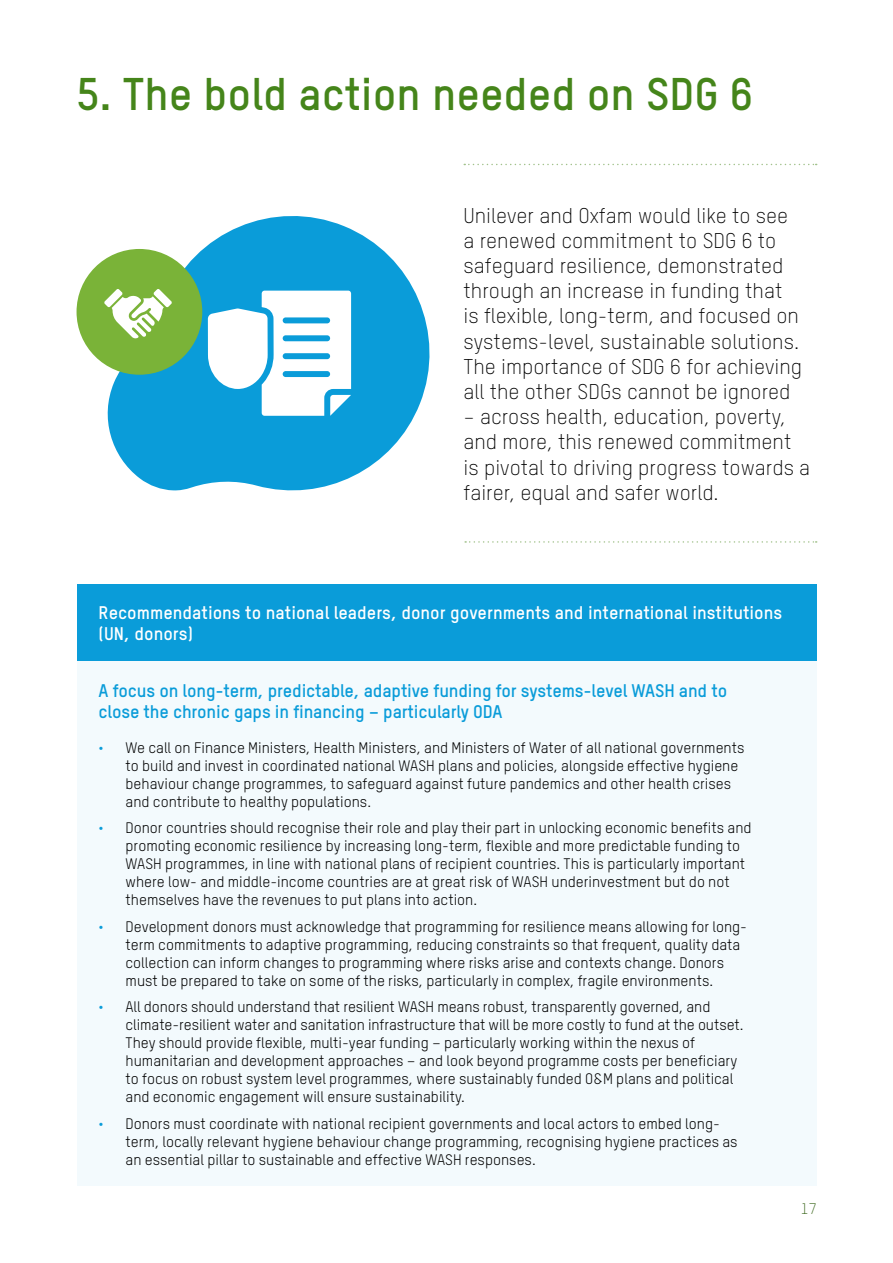
<style>
.page{position:relative;width:893px;height:1263px;background:#fff}
.page>*{position:absolute;margin:0;border:0;box-sizing:border-box;transform-origin:0 0}
.t1{font:700 45px "Oxfam TSTARPRO";color:#45851a}
.t2{font:300 21px/25.2px "Oxfam TSTARPRO";color:#000}
.t3{font:700 18px/21px "Oxfam TSTARPRO";letter-spacing:-.01em;color:#0a9cd9}
.t4{font:700 18px/21px "Oxfam TSTARPRO";color:#fff}
.t5{font:15px/18px "Oxfam TSTARPRO";color:#000}
.t6{font:300 15px "Oxfam TSTARPRO";color:#336114}
.s1{font-weight:700;font-size:13.5px;color:#0a9cd9}
</style>
<div class="page">
<svg style="left:465px;top:541px;width:352px;height:2px"></svg>
<svg style="left:464px;top:164px;width:353px;height:1px"></svg>
<div style="left:77px;top:584px;width:739px;height:78px;background:#0a9cd9"></div>
<div style="left:77px;top:662px;width:739px;height:524px;background:#f3fafd"></div>
<svg style="left:99px;top:216px;width:331px;height:275px;fill:#0a9cd9"></svg>
<div style="left:77px;top:249px;width:125px;height:126px;background:#7ab338;border-radius:50%"></div>
<svg style="left:104px;top:289px;width:68px;height:50px"></svg>
<svg style="left:208px;top:291px;width:143px;height:125px"></svg>
<h1 class="t1" style="left:77px;top:67px;width:678px">5. The bold action needed on SDG 6</h1>
<p class="t2" style="left:463px;top:202px;width:340px">Unilever and Oxfam would like to see a renewed commitment to SDG 6 to safeguard resilience, demonstrated through an increase in funding that is flexible, long-term, and focused on systems-level, sustainable solutions.<br>The importance of SDG 6 for achieving all the other SDGs cannot be ignored</p>
<h2 class="t2" style="left:463px;top:404px;width:348px">– across health, education, poverty, and more, this renewed commitment is pivotal to driving progress towards a fairer, equal and safer world.</h2>
<p class="t4" style="left:99px;top:602px;width:685px">Recommendations to national leaders, donor governments and international institutions (UN, donors)</p>
<p class="t3" style="left:99px;top:680px;width:630px">A focus on long-term, predictable, adaptive funding for systems-level WASH and to close the chronic gaps in financing – particularly ODA</p>
<p class="t5" style="left:126px;top:738px;width:620px;text-indent:-27px"><span class="s1">•</span> We call on Finance Ministers, Health Ministers, and Ministers of Water of all national governments to build and invest in coordinated national WASH plans and policies, alongside effective hygiene behaviour change programmes, to safeguard against future pandemics and other health crises and contribute to healthy populations.</p>
<p class="t5" style="left:126px;top:819px;width:627px;text-indent:-27px"><span class="s1">•</span> Donor countries should recognise their role and play their part in unlocking economic benefits and promoting economic resilience by increasing long-term, flexible and more predictable funding to WASH programmes, in line with national plans of recipient countries. This is particularly important where low- and middle-income countries are at great risk of WASH underinvestment but do not themselves have the revenues to put plans into action.</p>
<p class="t5" style="left:126px;top:917px;width:623px;text-indent:-27px"><span class="s1">•</span> Development donors must acknowledge that programming for resilience means allowing for long&shy;term commitments to adaptive programming, reducing constraints so that frequent, quality data collection can inform changes to programming where risks arise and contexts change. Donors must be prepared to take on some of the risks, particularly in complex, fragile environments.</p>
<p class="t5" style="left:126px;top:998px;width:619px;text-indent:-27px"><span class="s1">•</span> All donors should understand that resilient WASH means robust, transparently governed, and climate-resilient water and sanitation infrastructure that will be more costly to fund at the outset.<br>They should provide flexible, multi-year funding – particularly working within the nexus of humanitarian and development approaches – and look beyond programme costs per beneficiary to focus on robust system level programmes, where sustainably funded O&amp;M plans and political and economic engagement will ensure sustainability.</p>
<p class="t5" style="left:126px;top:1114px;width:614px;text-indent:-27px"><span class="s1">•</span> Donors must coordinate with national recipient governments and local actors to embed long&shy;term, locally relevant hygiene behaviour change programming, recognising hygiene practices as an essential pillar to sustainable and effective WASH responses.</p>
<p class="t6" style="left:801px;top:1199px;width:17px">17</p>
</div>
